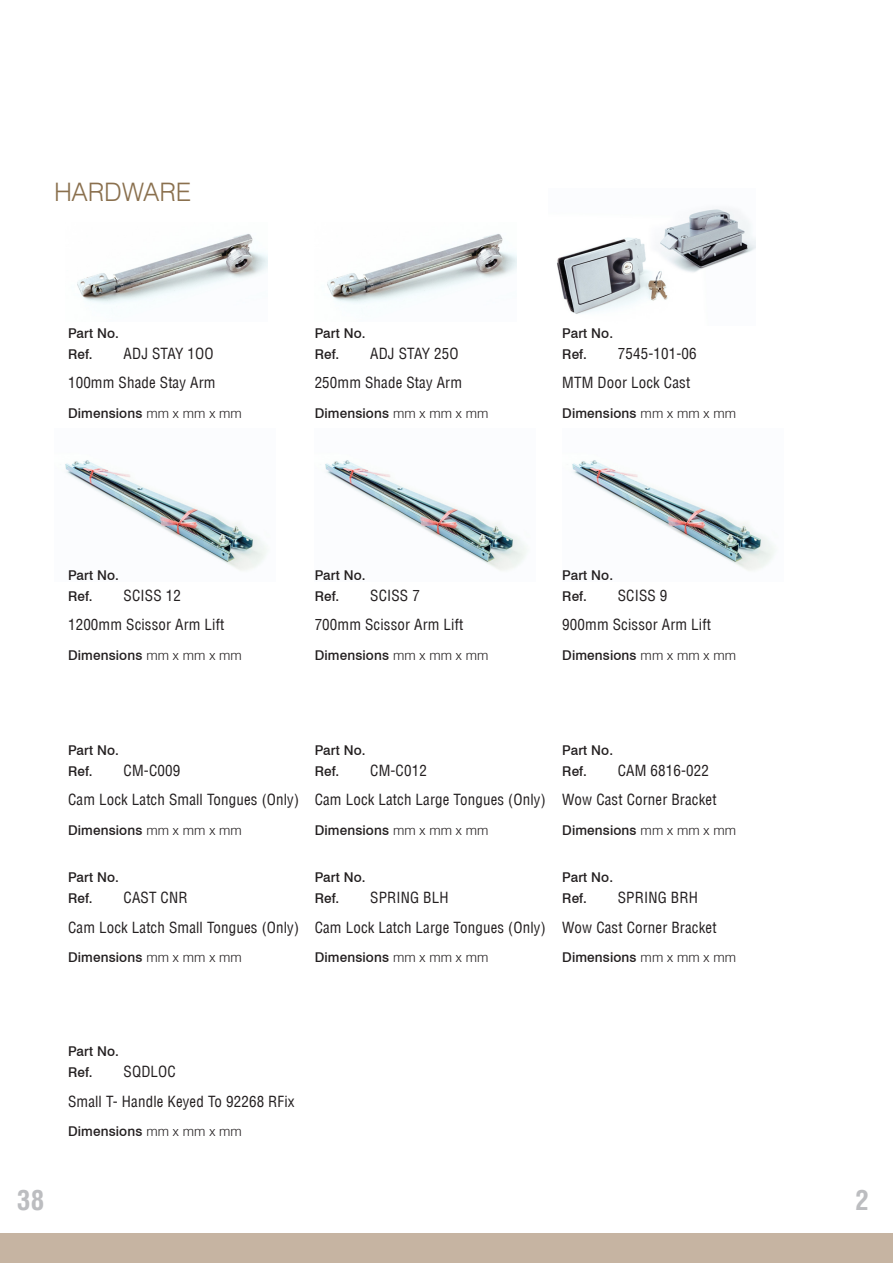
<style>
.page{position:relative;width:893px;height:1263px;background:#fff}
.page>*{position:absolute;margin:0;border:0;box-sizing:border-box;transform-origin:0 0}
.CATEGORY_SECTION_HEA{font:700 condensed 27px "Helvetica Com";color:#bcbdc0}
._01_02_Title{font:300 25.5px "Swiss 721 BT";color:#8a704e}
.Table_points_Body{font:condensed 15px "Helvetica Com";letter-spacing:.01em;color:#231f20}
._01_table_body_1{font:condensed 15px "Helvetica Com";letter-spacing:.01em;color:#231f20}
._01_Part_detail_1{font:500 13.5px "Swiss 721 BT";letter-spacing:.01em;color:#231f20}
._01_table_body_1-2{font:500 13.5px/21px "Swiss 721 BT";letter-spacing:.01em;color:#231f20}
.s1{font-weight:300}
</style>
<div class="page">
<img style="left:325px;top:460px;width:202px;height:111px">
<img style="left:572px;top:460px;width:203px;height:111px">
<img style="left:65px;top:460px;width:202px;height:111px">
<img style="left:557px;top:208px;width:198px;height:106px">
<img style="left:77px;top:234px;width:190px;height:70px">
<img style="left:327px;top:234px;width:190px;height:70px">
<div style="left:0;top:1233px;width:893px;height:30px;background:#c6b4a2"></div>
<p class="_01_02_Title" style="left:54px;top:177px;width:139px">HARDWARE</p>
<p class="_01_table_body_1-2" style="left:68px;top:322px;width:52px">Part No.<br>Ref.</p>
<p class="_01_table_body_1" style="left:124px;top:344px;width:92px">ADJ STAY 1OO</p>
<p class="Table_points_Body" style="left:68px;top:373px;width:149px">100mm Shade Stay Arm</p>
<p class="_01_Part_detail_1" style="left:68px;top:405px;width:175px">Dimensions <span class="s1">mm x mm x mm</span></p>
<p class="_01_table_body_1-2" style="left:315px;top:322px;width:52px">Part No.<br>Ref.</p>
<p class="_01_table_body_1" style="left:370px;top:344px;width:90px">ADJ STAY 25O</p>
<p class="Table_points_Body" style="left:315px;top:373px;width:149px">250mm Shade Stay Arm</p>
<p class="_01_Part_detail_1" style="left:315px;top:405px;width:175px">Dimensions <span class="s1">mm x mm x mm</span></p>
<p class="_01_table_body_1-2" style="left:562px;top:322px;width:52px">Part No.<br>Ref.</p>
<p class="_01_table_body_1" style="left:618px;top:344px;width:80px">7545-101-06</p>
<p class="Table_points_Body" style="left:562px;top:373px;width:129px">MTM Door Lock Cast</p>
<p class="_01_Part_detail_1" style="left:562px;top:405px;width:175px">Dimensions <span class="s1">mm x mm x mm</span></p>
<p class="_01_table_body_1-2" style="left:68px;top:564px;width:52px">Part No.<br>Ref.</p>
<p class="_01_table_body_1" style="left:124px;top:586px;width:59px">SCISS 12</p>
<p class="Table_points_Body" style="left:68px;top:615px;width:158px">1200mm Scissor Arm Lift</p>
<p class="_01_Part_detail_1" style="left:68px;top:647px;width:175px">Dimensions <span class="s1">mm x mm x mm</span></p>
<p class="_01_table_body_1-2" style="left:315px;top:564px;width:52px">Part No.<br>Ref.</p>
<p class="_01_table_body_1" style="left:370px;top:586px;width:51px">SCISS 7</p>
<p class="Table_points_Body" style="left:315px;top:615px;width:150px">700mm Scissor Arm Lift</p>
<p class="_01_Part_detail_1" style="left:315px;top:647px;width:175px">Dimensions <span class="s1">mm x mm x mm</span></p>
<p class="_01_table_body_1-2" style="left:562px;top:564px;width:52px">Part No.<br>Ref.</p>
<p class="_01_table_body_1" style="left:618px;top:586px;width:51px">SCISS 9</p>
<p class="Table_points_Body" style="left:562px;top:615px;width:150px">900mm Scissor Arm Lift</p>
<p class="_01_Part_detail_1" style="left:562px;top:647px;width:175px">Dimensions <span class="s1">mm x mm x mm</span></p>
<p class="_01_table_body_1-2" style="left:68px;top:739px;width:52px">Part No.<br>Ref.</p>
<p class="_01_table_body_1" style="left:124px;top:761px;width:58px">CM-C009</p>
<p class="Table_points_Body" style="left:68px;top:790px;width:233px">Cam Lock Latch Small Tongues (Only)</p>
<p class="_01_Part_detail_1" style="left:68px;top:822px;width:175px">Dimensions <span class="s1">mm x mm x mm</span></p>
<p class="_01_table_body_1-2" style="left:68px;top:867px;width:52px">Part No.<br>Ref.</p>
<p class="_01_table_body_1" style="left:124px;top:888px;width:65px">CAST CNR</p>
<p class="Table_points_Body" style="left:68px;top:918px;width:233px">Cam Lock Latch Small Tongues (Only)</p>
<p class="_01_Part_detail_1" style="left:68px;top:949px;width:175px">Dimensions <span class="s1">mm x mm x mm</span></p>
<p class="_01_table_body_1-2" style="left:315px;top:739px;width:52px">Part No.<br>Ref.</p>
<p class="_01_table_body_1" style="left:370px;top:761px;width:58px">CM-C012</p>
<p class="Table_points_Body" style="left:315px;top:790px;width:233px">Cam Lock Latch Large Tongues (Only)</p>
<p class="_01_Part_detail_1" style="left:315px;top:822px;width:175px">Dimensions <span class="s1">mm x mm x mm</span></p>
<p class="_01_table_body_1-2" style="left:315px;top:867px;width:52px">Part No.<br>Ref.</p>
<p class="_01_table_body_1" style="left:370px;top:888px;width:80px">SPRING BLH</p>
<p class="Table_points_Body" style="left:315px;top:918px;width:233px">Cam Lock Latch Large Tongues (Only)</p>
<p class="_01_Part_detail_1" style="left:315px;top:949px;width:175px">Dimensions <span class="s1">mm x mm x mm</span></p>
<p class="_01_table_body_1-2" style="left:562px;top:739px;width:52px">Part No.<br>Ref.</p>
<p class="_01_table_body_1" style="left:618px;top:761px;width:93px">CAM 6816-022</p>
<p class="Table_points_Body" style="left:562px;top:790px;width:156px">Wow Cast Corner Bracket</p>
<p class="_01_Part_detail_1" style="left:562px;top:822px;width:175px">Dimensions <span class="s1">mm x mm x mm</span></p>
<p class="_01_table_body_1-2" style="left:562px;top:867px;width:52px">Part No.<br>Ref.</p>
<p class="_01_table_body_1" style="left:618px;top:888px;width:82px">SPRING BRH</p>
<p class="Table_points_Body" style="left:562px;top:918px;width:156px">Wow Cast Corner Bracket</p>
<p class="_01_Part_detail_1" style="left:562px;top:949px;width:175px">Dimensions <span class="s1">mm x mm x mm</span></p>
<p class="CATEGORY_SECTION_HEA" style="left:17px;top:1182px;width:29px">38</p>
<p class="_01_table_body_1-2" style="left:68px;top:1041px;width:52px">Part No.<br>Ref.</p>
<p class="_01_table_body_1" style="left:124px;top:1062px;width:54px">SQDLOC</p>
<p class="Table_points_Body" style="left:68px;top:1092px;width:228px">Small T- Handle Keyed To 92268 RFix</p>
<p class="_01_Part_detail_1" style="left:68px;top:1123px;width:175px">Dimensions <span class="s1">mm x mm x mm</span></p>
<p class="CATEGORY_SECTION_HEA" style="left:855px;top:1182px;width:15px">2</p>
</div>
